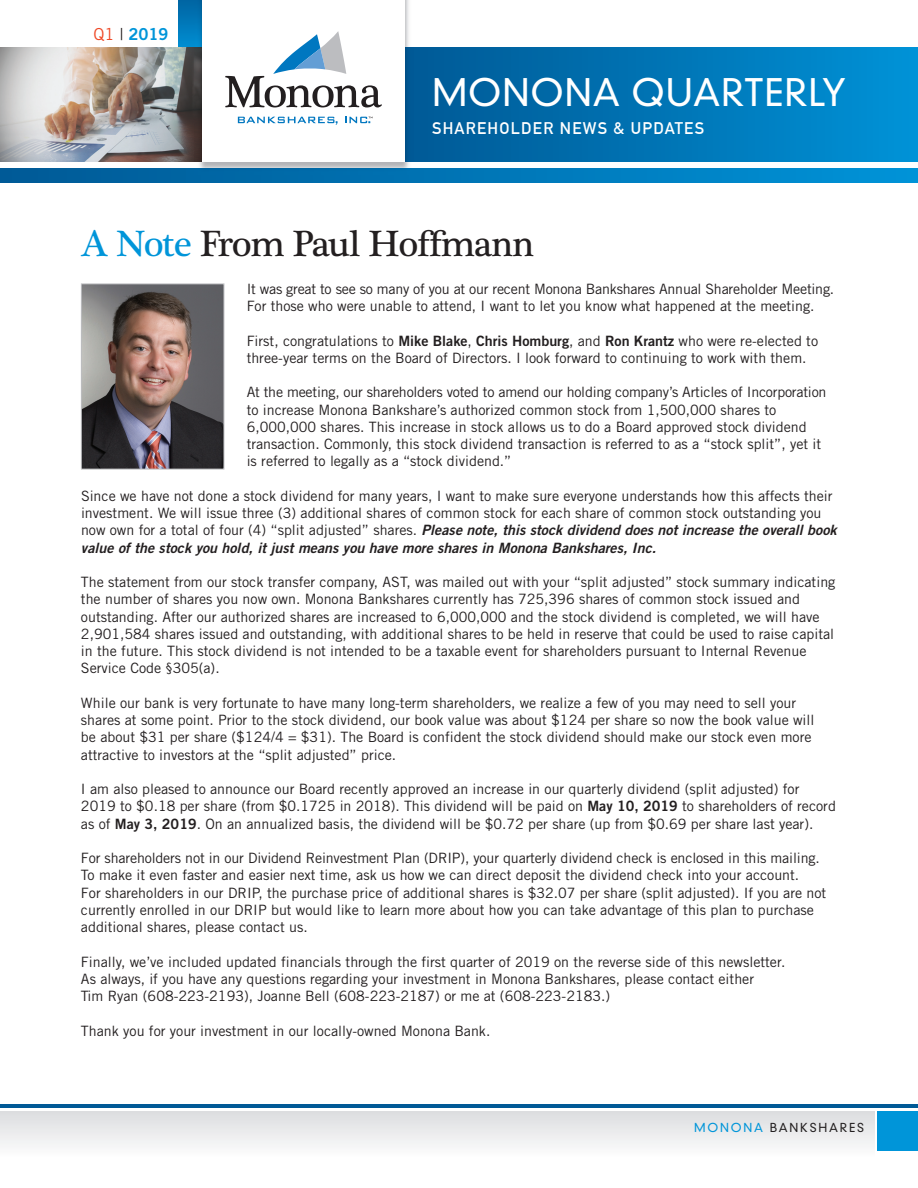
<style>
.page{position:relative;width:918px;height:1188px;background:#fff}
.page>*{position:absolute;margin:0;border:0;box-sizing:border-box;transform-origin:0 0}
.t1{font:37.5px "Plantagenet Cherokee";letter-spacing:-.03em;color:#231f20}
.t2{font:300 36.75px "DIN Neuzeit Grotesk";letter-spacing:.025em;color:#fff}
.t3{font:700 16.5px "DIN Alternate";letter-spacing:.075em;color:#fff}
.t4{font:16.5px "Trade Gothic Bold Two";color:#0095d9}
.t5{font:14.25px/17.2px "Trade Gothic";color:#231f20}
.t6{font:italic 14.25px/17.2px "Trade Gothic Bold Two";letter-spacing:.005em;color:#231f20}
.t7{font:300 12px "DIN Neuzeit Grotesk";letter-spacing:.15em;color:#231f20}
.s1{font-family:"Trade Gothic";color:#ef4826}
.s2{font-family:"Trade Gothic";color:#231f20}
.s3{color:#0095d9}
.s4{font-family:"Trade Gothic Bold Two"}
.s5{font-family:"Trade Gothic";font-style:normal}
</style>
<div class="page">
<svg style="left:0;top:169px;width:918px;height:13px;background:#0076b7"></svg>
<div style="left:404px;top:47px;width:514px;height:115px;background:linear-gradient(to right,#005894,#0092d6)"></div>
<svg style="left:178px;top:0;width:17px;height:47px"></svg>
<img style="left:0;top:47px;width:195px;height:115px">
<img style="left:195px;top:0;width:219px;height:175px">
<img style="left:405px;top:47px;width:9px;height:115px">
<img style="left:195px;top:0;width:7px;height:47px">
<img style="left:195px;top:47px;width:7px;height:115px">
<div style="left:202px;top:0;width:203px;height:162px;background:#fff"></div>
<svg style="left:238px;top:117px;width:100px;height:8px"></svg>
<svg style="left:345px;top:117px;width:28px;height:6px"></svg>
<svg style="left:225px;top:31px;width:157px;height:76px"></svg>
<div style="left:0;top:1111px;width:874px;height:45px;background:linear-gradient(to bottom,#dbdddf,#fcfcfc)"></div>
<div style="left:878px;top:1111px;width:40px;height:40px;background:#0095d9"></div>
<hr style="left:0;top:1104px;width:918px;height:4px;background:#005996">
<img style="left:83px;top:286px;width:139px;height:181px">
<div style="left:81px;top:284px;width:143px;height:185px;border:1px solid #bcbdc0"></div>
<p class="t4" style="left:94px;top:29px;width:77px"><span class="s1">Q1</span> <span class="s2">|</span> 2019</p>
<h2 class="t2" style="left:432px;top:77px;width:415px">MONONA QUARTERLY</h2>
<p class="t3" style="left:432px;top:119px;width:274px">SHAREHOLDER NEWS &amp; UPDATES</p>
<h1 class="t1" style="left:81px;top:229px;width:455px"><span class="s3">A Note</span> From Paul Hoffmann</h1>
<p class="t5" style="left:247px;top:281px;width:589px">It was great to see so many of you at our recent Monona Bankshares Annual Shareholder Meeting.<br>For those who were unable to attend, I want to let you know what happened at the meeting.</p>
<p class="t5" style="left:247px;top:333px;width:573px">First, congratulations to <span class="s4">Mike Blake</span>, <span class="s4">Chris Homburg</span>, and <span class="s4">Ron Krantz</span> who were re-elected to three-year terms on the Board of Directors. I look forward to continuing to work with them.</p>
<p class="t5" style="left:247px;top:385px;width:581px">At the meeting, our shareholders voted to amend our holding company’s Articles of Incorporation to increase Monona Bankshare’s authorized common stock from 1,500,000 shares to 6,000,000 shares. This increase in stock allows us to do a Board approved stock dividend transaction. Commonly, this stock dividend transaction is referred to as a “stock split”, yet it is referred to legally as a “stock dividend.”</p>
<p class="t5" style="left:81px;top:488px;width:753px">Since we have not done a stock dividend for many years, I want to make sure everyone understands how this affects their investment. We will issue three (3) additional shares of common stock for each share of common stock outstanding you</p>
<p class="t6" style="left:81px;top:523px;width:757px"><span class="s5">n o w o w n f o r a t o t a l o f f o u r ( 4 ) “ s p l i t a d j u s t e d ” s h a r e s .</span> Please note, this stock dividend does not increase the overall book value of the stock you hold, it just means you have more shares in Monona Bankshares, Inc.</p>
<p class="t5" style="left:81px;top:575px;width:756px">The statement from our stock transfer company, AST, was mailed out with your “split adjusted” stock summary indicating the number of shares you now own. Monona Bankshares currently has 725,396 shares of common stock issued and outstanding. After our authorized shares are increased to 6,000,000 and the stock dividend is completed, we will have 2,901,584 shares issued and outstanding, with additional shares to be held in reserve that could be used to raise capital in the future. This stock dividend is not intended to be a taxable event for shareholders pursuant to Internal Revenue Service Code §305(a).</p>
<p class="t5" style="left:81px;top:695px;width:735px">While our bank is very fortunate to have many long-term shareholders, we realize a few of you may need to sell your shares at some point. Prior to the stock dividend, our book value was about $124 per share so now the book value will be about $31 per share ($124/4 = $31). The Board is confident the stock dividend should make our stock even more attractive to investors at the “split adjusted” price.</p>
<p class="t5" style="left:81px;top:782px;width:756px">I am also pleased to announce our Board recently approved an increase in our quarterly dividend (split adjusted) for<br>2019 to $0.18 per share (from $0.1725 in 2018). This dividend will be paid on <span class="s4">May 10, 2019</span> to shareholders of record as of <span class="s4">May 3, 2019</span>. On an annualized basis, the dividend will be $0.72 per share (up from $0.69 per share last year).</p>
<p class="t5" style="left:81px;top:851px;width:747px">For shareholders not in our Dividend Reinvestment Plan (DRIP), your quarterly dividend check is enclosed in this mailing.<br>To make it even faster and easier next time, ask us how we can direct deposit the dividend check into your account.<br>For shareholders in our DRIP, the purchase price of additional shares is $32.07 per share (split adjusted). If you are not currently enrolled in our DRIP but would like to learn more about how you can take advantage of this plan to purchase additional shares, please contact us.</p>
<p class="t5" style="left:81px;top:954px;width:706px">Finally, we’ve included updated financials through the first quarter of 2019 on the reverse side of this newsletter.<br>As always, if you have any questions regarding your investment in Monona Bankshares, please contact either<br>Tim Ryan (608-223-2193), Joanne Bell (608-223-2187) or me at (608-223-2183.)</p>
<p class="t5" style="left:81px;top:1023px;width:411px">Thank you for your investment in our locally-owned Monona Bank.</p>
<p class="t7" style="left:694px;top:1123px;width:171px"><span class="s3">MONONA</span> BANKSHARES</p>
</div>
